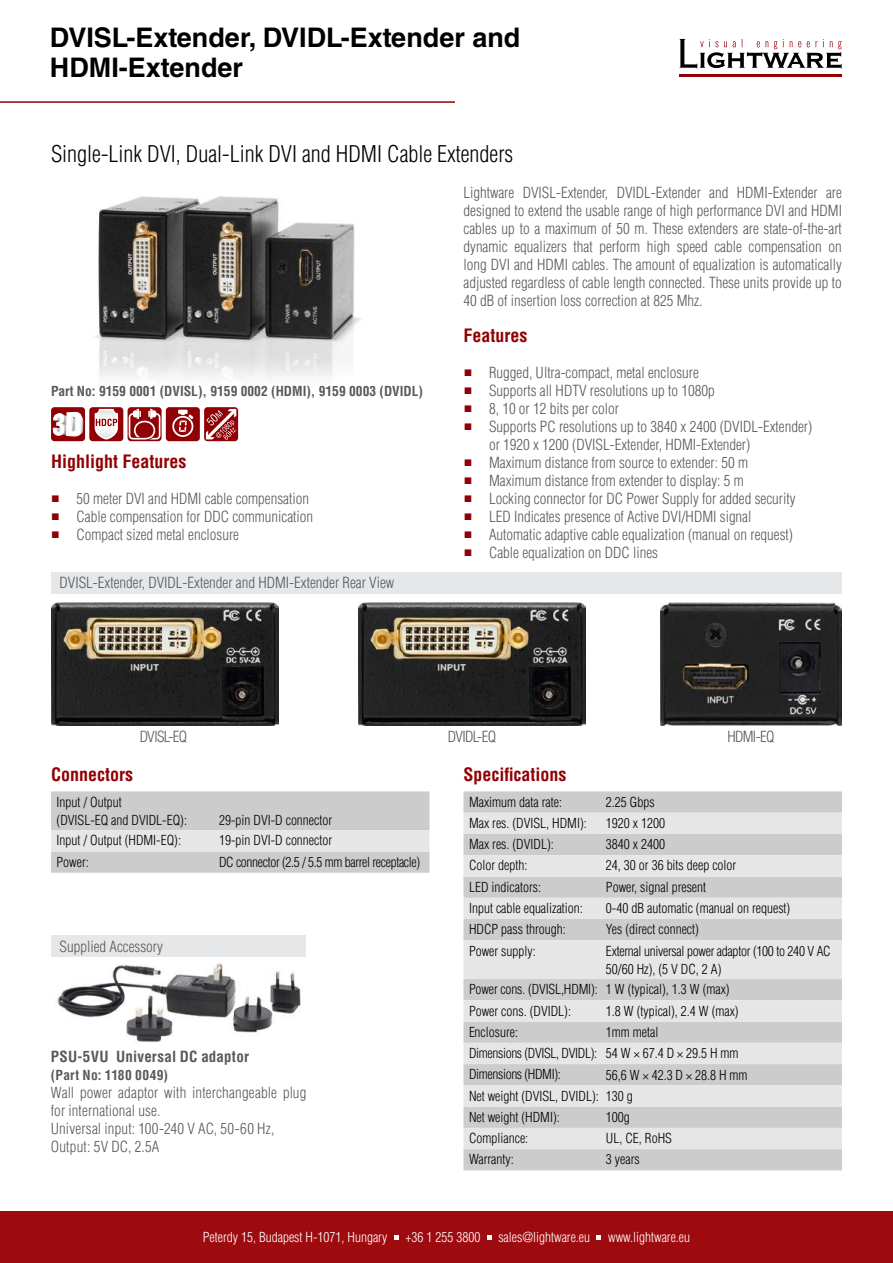
<style>
.page{position:relative;width:893px;height:1263px;background:#fff}
.page>*{position:absolute;margin:0;border:0;box-sizing:border-box;transform-origin:0 0}
.t1{font:700 27px/30px "Helvetica LT Std";color:#000}
.t2{font:300 condensed 22.5px "Helvetica LT Std";color:#000}
.t3{font:700 condensed 18px "Helvetica LT Std";color:#910005}
.t4{font:300 condensed 15px/18px "Helvetica LT Std";color:#58595b}
.t5{font:700 condensed 15px "Helvetica LT Std";letter-spacing:.01em;color:#58595b}
.t6{font:300 condensed 13.5px/21px "Helvetica LT Std";color:#000}
.t7{font:300 condensed 13.5px/21.3px "Helvetica LT Std";letter-spacing:-.025em;color:#000}
.t8{font:300 condensed 13.5px "Helvetica LT Std";color:#fff}
.t9{font:300 condensed 13.5px/18px "Helvetica LT Std";letter-spacing:-.02em;color:#000}
.t10{font:700 condensed 13.5px "Helvetica LT Std";color:#58595b}
.t11{font:700 condensed 13.5px "Helvetica LT Std";letter-spacing:.03em;color:#58595b}
.s1{font-family:"Arial Narrow";font-weight:400;font-stretch:normal;font-size:14.25px;color:#910005}
</style>
<div class="page">
<img style="left:660px;top:603px;width:182px;height:122px">
<img style="left:358px;top:603px;width:228px;height:122px">
<img style="left:51px;top:603px;width:228px;height:122px">
<img style="left:83px;top:196px;width:278px;height:221px">
<hr style="left:0;top:101px;width:455px;height:2px;background:#910005">
<div style="left:0;top:1212px;width:893px;height:51px;background:#9e0b0f"></div>
<svg style="left:679px;top:39px;width:163px;height:30px"></svg>
<hr style="left:679px;top:74px;width:163px;height:3px;background:#910005">
<svg style="left:395px;top:1235px;width:4px;height:4px"></svg>
<svg style="left:487px;top:1235px;width:4px;height:4px"></svg>
<svg style="left:596px;top:1235px;width:5px;height:4px"></svg>
<div style="left:51px;top:572px;width:791px;height:21px;background:#e6e7e8"></div>
<div style="left:51px;top:935px;width:255px;height:22px;background:#e6e7e8"></div>
<img style="left:57px;top:963px;width:244px;height:79px">
<div style="left:51px;top:407px;width:34px;height:34px;background:#910005;border-radius:3px"></div>
<svg style="left:53px;top:411px;width:30px;height:26px"></svg>
<div style="left:89px;top:407px;width:34px;height:34px;background:#910005;border-radius:3px"></div>
<svg style="left:95px;top:409px;width:23px;height:30px"></svg>
<svg style="left:128px;top:407px;width:34px;height:34px"></svg>
<svg style="left:129px;top:409px;width:31px;height:30px"></svg>
<div style="left:166px;top:407px;width:34px;height:34px;background:#910005;border-radius:3px"></div>
<svg style="left:172px;top:410px;width:21px;height:27px"></svg>
<svg style="left:204px;top:407px;width:34px;height:34px"></svg>
<svg style="left:206px;top:409px;width:30px;height:31px"></svg>
<svg style="left:463px;top:791px;width:379px;height:379px;fill:#ccc"></svg>
<svg style="left:463px;top:813px;width:379px;height:336px;fill:#e6e6e6"></svg>
<svg style="left:51px;top:791px;width:378px;height:82px"></svg>
<h1 class="t1" style="left:50px;top:22px;width:472px">DVISL-Extender, DVIDL-Extender and<br>HDMI-Extender</h1>
<h2 class="t2" style="left:51px;top:140px;width:464px">Single-Link DVI, Dual-Link DVI and HDMI Cable Extenders</h2>
<p class="t4" style="left:463px;top:183px;width:380px;text-align:justify">Lightware DVISL-Extender, DVIDL-Extender and HDMI-Extender are designed to extend the usable range of high performance DVI and HDMI cables up to a maximum of 50 m. These extenders are state-of-the-art dynamic equalizers that perform high speed cable compensation on long DVI and HDMI cables. The amount of equalization is automatically adjusted regardless of cable length connected. These units provide up to 40 dB of insertion loss correction at 825 Mhz.</p>
<p class="t3" style="left:463px;top:324px;width:65px">Features</p>
<p class="t4" style="left:465px;top:363px;width:236px"><span class="s1">■</span> Rugged, Ultra-compact, metal enclosure</p>
<p class="t4" style="left:465px;top:381px;width:251px"><span class="s1">■</span> Supports all HDTV resolutions up to 1080p</p>
<p class="t4" style="left:465px;top:399px;width:156px"><span class="s1">■</span> 8, 10 or 12 bits per color</p>
<p class="t4" style="left:489px;top:417px;width:325px;text-indent:-24px"><span class="s1">■</span> Supports PC resolutions up to 3840 x 2400 (DVIDL-Extender) or 1920 x 1200 (DVISL-Extender, HDMI-Extender)</p>
<p class="t4" style="left:465px;top:453px;width:285px"><span class="s1">■</span> Maximum distance from source to extender: 50 m</p>
<p class="t4" style="left:465px;top:471px;width:281px"><span class="s1">■</span> Maximum distance from extender to display: 5 m</p>
<p class="t4" style="left:465px;top:489px;width:332px"><span class="s1">■</span> Locking connector for DC Power Supply for added security</p>
<p class="t4" style="left:465px;top:507px;width:288px"><span class="s1">■</span> LED Indicates presence of Active DVI/HDMI signal</p>
<p class="t4" style="left:465px;top:525px;width:330px"><span class="s1">■</span> Automatic adaptive cable equalization (manual on request)</p>
<p class="t4" style="left:465px;top:543px;width:195px"><span class="s1">■</span> Cable equalization on DDC lines</p>
<p class="t10" style="left:51px;top:383px;width:373px">Part No: 9159 0001 (DVISL), 9159 0002 (HDMI), 9159 0003 (DVIDL)</p>
<p class="t3" style="left:51px;top:450px;width:137px">Highlight Features</p>
<p class="t4" style="left:52px;top:489px;width:258px"><span class="s1">■</span> 50 meter DVI and HDMI cable compensation</p>
<p class="t4" style="left:52px;top:507px;width:262px"><span class="s1">■</span> Cable compensation for DDC communication</p>
<p class="t4" style="left:52px;top:525px;width:188px"><span class="s1">■</span> Compact sized metal enclosure</p>
<p class="t4" style="left:60px;top:573px;width:336px">DVISL-Extender, DVIDL-Extender and HDMI-Extender Rear View</p>
<p class="t4" style="left:140px;top:727px;width:49px">DVISL-EQ</p>
<p class="t4" style="left:448px;top:727px;width:50px">DVIDL-EQ</p>
<p class="t4" style="left:727px;top:727px;width:49px">HDMI-EQ</p>
<p class="t3" style="left:51px;top:763px;width:83px">Connectors</p>
<p class="t6" style="left:57px;top:793px;width:132px;line-height:18px">Input / Output<br>(DVISL-EQ and DVIDL-EQ):</p>
<p class="t6" style="left:219px;top:809px;width:115px">29-pin DVI-D connector</p>
<p class="t6" style="left:57px;top:830px;width:126px">Input / Output (HDMI-EQ):</p>
<p class="t6" style="left:219px;top:830px;width:115px">19-pin DVI-D connector</p>
<p class="t6" style="left:57px;top:851px;width:34px">Power:</p>
<p class="t7" style="left:219px;top:851px;width:203px">DC connector (2.5 / 5.5 mm barrel receptacle)</p>
<p class="t4" style="left:60px;top:937px;width:105px">Supplied Accessory</p>
<p class="t5" style="left:51px;top:1047px;width:200px">PSU-5VU Universal DC adaptor</p>
<p class="t11" style="left:51px;top:1067px;width:119px">(Part No: 1180 0049)</p>
<p class="t4" style="left:51px;top:1083px;width:257px">Wall power adaptor with interchangeable plug for international use.<br>Universal input: 100-240 V AC, 50-60 Hz,<br>Output: 5V DC, 2.5A</p>
<p class="t3" style="left:463px;top:763px;width:104px">Specifications</p>
<p class="t6" style="left:469px;top:791px;width:94px">Maximum data rate:</p>
<p class="t6" style="left:606px;top:791px;width:50px">2.25 Gbps</p>
<p class="t6" style="left:469px;top:812px;width:119px">Max res. (DVISL, HDMI):</p>
<p class="t6" style="left:606px;top:812px;width:61px">1920 x 1200</p>
<p class="t6" style="left:469px;top:834px;width:86px">Max res. (DVIDL):</p>
<p class="t6" style="left:606px;top:834px;width:61px">3840 x 2400</p>
<p class="t6" style="left:469px;top:855px;width:60px">Color depth:</p>
<p class="t6" style="left:606px;top:855px;width:132px">24, 30 or 36 bits deep color</p>
<p class="t6" style="left:469px;top:876px;width:73px">LED indicators:</p>
<p class="t6" style="left:606px;top:876px;width:102px">Power, signal present</p>
<p class="t6" style="left:469px;top:897px;width:115px">Input cable equalization:</p>
<p class="t6" style="left:606px;top:897px;width:186px">0-40 dB automatic (manual on request)</p>
<p class="t6" style="left:469px;top:919px;width:98px">HDCP pass through:</p>
<p class="t6" style="left:606px;top:919px;width:94px">Yes (direct connect)</p>
<p class="t6" style="left:469px;top:940px;width:68px">Power supply:</p>
<p class="t9" style="left:606px;top:941px;width:226px">External universal power adaptor (100 to 240 V AC<br>50/60 Hz), (5 V DC, 2 A)</p>
<p class="t6" style="left:469px;top:979px;width:262px">Power cons. (DVISL,HDMI): 1 W (typical), 1.3 W (max)<br>Power cons. (DVIDL):</p>
<p class="t6" style="left:606px;top:1000px;width:134px">1.8 W (typical), 2.4 W (max)</p>
<p class="t6" style="left:469px;top:1021px;width:51px">Enclosure:</p>
<p class="t7" style="left:469px;top:1021px;width:271px;text-indent:137px">1mm metal<br>Dimensions (DVISL, DVIDL): 54 W × 67.4 D × 29.5 H mm<br>Dimensions (HDMI):</p>
<p class="t6" style="left:469px;top:1064px;width:280px;text-indent:137px">56,6 W × 42.3 D × 28.8 H mm<br>Net weight (DVISL, DVIDL): 130 g<br>Net weight (HDMI):</p>
<p class="t6" style="left:606px;top:1106px;width:25px">100g</p>
<p class="t6" style="left:469px;top:1128px;width:61px">Compliance:</p>
<p class="t6" style="left:606px;top:1128px;width:67px">UL, CE, RoHS</p>
<p class="t6" style="left:469px;top:1149px;width:46px">Warranty:</p>
<p class="t6" style="left:606px;top:1149px;width:35px">3 years</p>
<p class="t8" style="left:203px;top:1229px;width:186px">Peterdy 15, Budapest H-1071, Hungary</p>
<p class="t8" style="left:405px;top:1229px;width:76px">+36 1 255 3800</p>
<p class="t8" style="left:498px;top:1229px;width:93px">sales@lightware.eu</p>
<p class="t8" style="left:608px;top:1229px;width:83px">www.lightware.eu</p>
</div>
